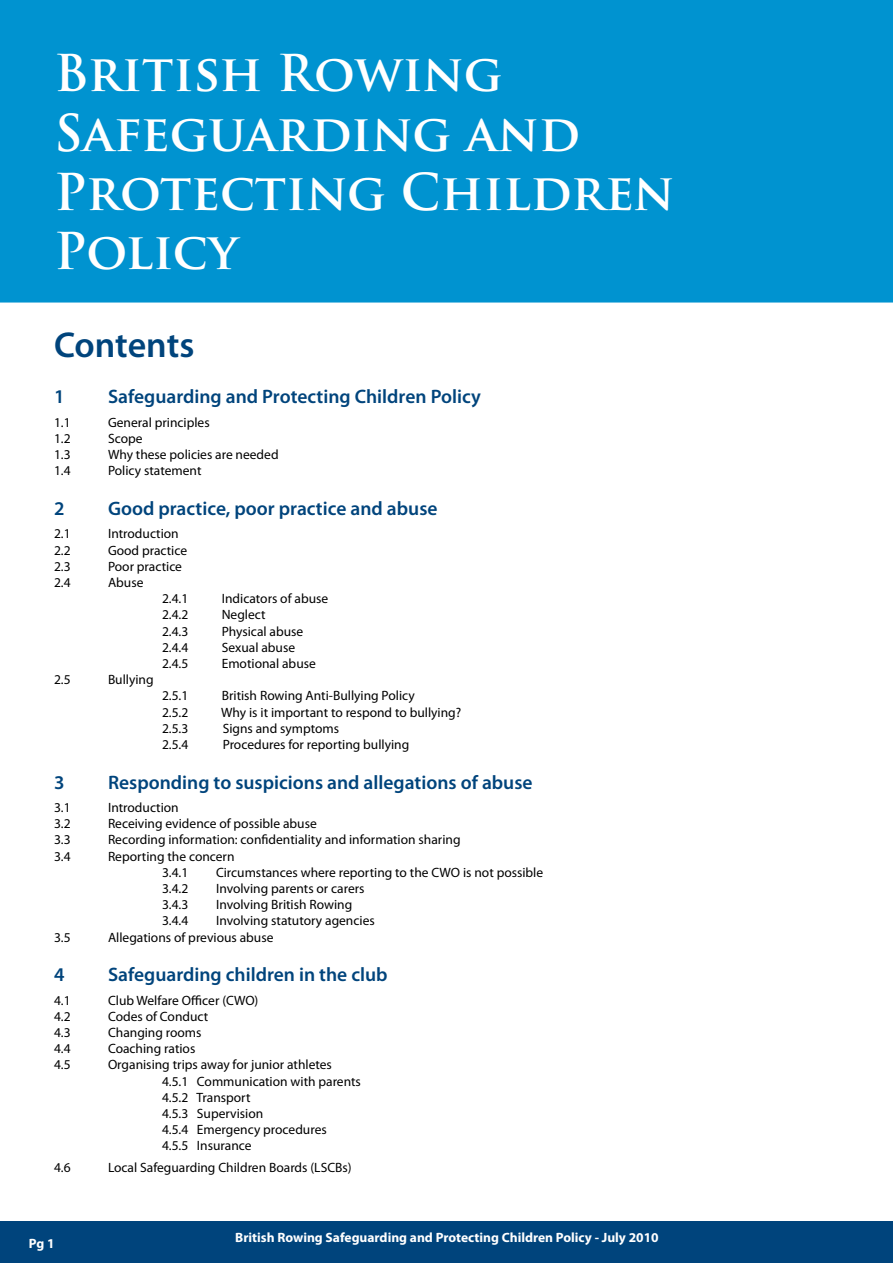
<style>
.page{position:relative;width:893px;height:1263px;background:#fff}
.page>*{position:absolute;margin:0;border:0;box-sizing:border-box;transform-origin:0 0}
.t1{font:700 49.5px/59.4px "Trajan Pro";color:#fff}
.t2{font:600 36px "Myriad Pro";letter-spacing:-.005em;color:#00447c}
.t3{font:600 19.5px "Myriad Pro";color:#00447c}
.t4{font:13.5px/16.2px "Myriad Pro";color:#000;text-align:center}
.t5{font:700 13.5px "Myriad Pro";color:#fff}
</style>
<div class="page">
<div style="left:0;top:1221px;width:893px;height:42px;background:#00447c"></div>
<div style="left:0;top:0;width:893px;height:303px;background:#0093d0"></div>
<h1 class="t1" style="left:54px;top:44px;width:622px">British Rowing<br>Safeguarding and<br>Protecting Children<br>Policy</h1>
<h2 class="t2" style="left:54px;top:322px;width:142px">Contents</h2>
<h3 class="t3" style="left:54px;top:384px;width:12px">1</h3>
<h3 class="t3" style="left:108px;top:384px;width:374px">Safeguarding and Protecting Children Policy</h3>
<p class="t4" style="left:54px;top:414px;width:18px">1.1</p>
<p class="t4" style="left:108px;top:414px;width:103px">General principles</p>
<p class="t4" style="left:54px;top:430px;width:18px">1.2</p>
<p class="t4" style="left:108px;top:430px;width:36px">Scope</p>
<p class="t4" style="left:54px;top:446px;width:18px">1.3</p>
<p class="t4" style="left:108px;top:446px;width:172px">Why these policies are needed</p>
<p class="t4" style="left:54px;top:462px;width:18px">1.4</p>
<p class="t4" style="left:108px;top:462px;width:95px">Policy statement</p>
<h3 class="t3" style="left:54px;top:496px;width:12px">2</h3>
<h3 class="t3" style="left:108px;top:496px;width:331px">Good practice, poor practice and abuse</h3>
<p class="t4" style="left:54px;top:525px;width:18px">2.1</p>
<p class="t4" style="left:108px;top:525px;width:72px">Introduction</p>
<p class="t4" style="left:54px;top:542px;width:18px">2.2</p>
<p class="t4" style="left:108px;top:542px;width:81px">Good practice</p>
<p class="t4" style="left:54px;top:558px;width:18px">2.3</p>
<p class="t4" style="left:108px;top:558px;width:76px">Poor practice</p>
<p class="t4" style="left:54px;top:574px;width:18px">2.4</p>
<p class="t4" style="left:108px;top:574px;width:37px">Abuse</p>
<p class="t4" style="left:162px;top:590px;width:28px">2.4.1</p>
<p class="t4" style="left:222px;top:590px;width:108px">Indicators of abuse</p>
<p class="t4" style="left:162px;top:606px;width:28px">2.4.2</p>
<p class="t4" style="left:222px;top:606px;width:45px">Neglect</p>
<p class="t4" style="left:162px;top:623px;width:28px">2.4.3</p>
<p class="t4" style="left:222px;top:623px;width:83px">Physical abuse</p>
<p class="t4" style="left:162px;top:639px;width:28px">2.4.4</p>
<p class="t4" style="left:222px;top:639px;width:75px">Sexual abuse</p>
<p class="t4" style="left:162px;top:655px;width:28px">2.4.5</p>
<p class="t4" style="left:222px;top:655px;width:96px">Emotional abuse</p>
<p class="t4" style="left:54px;top:671px;width:18px">2.5</p>
<p class="t4" style="left:108px;top:671px;width:47px">Bullying</p>
<p class="t4" style="left:162px;top:687px;width:28px">2.5.1</p>
<p class="t4" style="left:222px;top:687px;width:195px">British Rowing Anti-Bullying Policy</p>
<p class="t4" style="left:162px;top:704px;width:28px">2.5.2</p>
<p class="t4" style="left:221px;top:704px;width:242px">Why is it important to respond to bullying?</p>
<p class="t4" style="left:162px;top:720px;width:28px">2.5.3</p>
<p class="t4" style="left:223px;top:720px;width:118px">Signs and symptoms</p>
<p class="t4" style="left:162px;top:736px;width:28px">2.5.4</p>
<p class="t4" style="left:223px;top:736px;width:188px">Procedures for reporting bullying</p>
<h3 class="t3" style="left:54px;top:770px;width:12px">3</h3>
<h3 class="t3" style="left:108px;top:770px;width:426px">Responding to suspicions and allegations of abuse</h3>
<p class="t4" style="left:54px;top:799px;width:18px">3.1</p>
<p class="t4" style="left:108px;top:799px;width:72px">Introduction</p>
<p class="t4" style="left:54px;top:815px;width:18px">3.2</p>
<p class="t4" style="left:108px;top:815px;width:210px">Receiving evidence of possible abuse</p>
<p class="t4" style="left:54px;top:831px;width:18px">3.3</p>
<p class="t4" style="left:108px;top:831px;width:354px">Recording information: confidentiality and information sharing</p>
<p class="t4" style="left:54px;top:848px;width:18px">3.4</p>
<p class="t4" style="left:108px;top:848px;width:128px">Reporting the concern<br>3.4.1</p>
<p class="t4" style="left:216px;top:864px;width:329px">Circumstances where reporting to the CWO is not possible</p>
<p class="t4" style="left:162px;top:880px;width:28px">3.4.2</p>
<p class="t4" style="left:216px;top:880px;width:150px">Involving parents or carers</p>
<p class="t4" style="left:162px;top:896px;width:28px">3.4.3</p>
<p class="t4" style="left:216px;top:896px;width:138px">Involving British Rowing</p>
<p class="t4" style="left:162px;top:912px;width:28px">3.4.4</p>
<p class="t4" style="left:216px;top:912px;width:160px">Involving statutory agencies</p>
<p class="t4" style="left:54px;top:929px;width:18px">3.5</p>
<p class="t4" style="left:108px;top:929px;width:167px">Allegations of previous abuse</p>
<h3 class="t3" style="left:54px;top:962px;width:12px">4</h3>
<h3 class="t3" style="left:108px;top:962px;width:281px">Safeguarding children in the club</h3>
<p class="t4" style="left:54px;top:992px;width:18px">4.1</p>
<p class="t4" style="left:108px;top:992px;width:152px">Club Welfare Officer (CWO)</p>
<p class="t4" style="left:54px;top:1008px;width:18px">4.2</p>
<p class="t4" style="left:108px;top:1008px;width:102px">Codes of Conduct</p>
<p class="t4" style="left:54px;top:1024px;width:18px">4.3</p>
<p class="t4" style="left:108px;top:1024px;width:95px">Changing rooms</p>
<p class="t4" style="left:54px;top:1040px;width:18px">4.4</p>
<p class="t4" style="left:108px;top:1040px;width:89px">Coaching ratios</p>
<p class="t4" style="left:54px;top:1056px;width:18px">4.5</p>
<p class="t4" style="left:162px;top:1056px;width:200px;text-align:left;text-indent:-54px">Organising trips away for junior athletes<br>4.5.1 Communication with parents<br>4.5.2 Transport<br>4.5.3 Supervision<br>4.5.4 Emergency procedures<br>4.5.5 Insurance</p>
<p class="t4" style="left:54px;top:1159px;width:18px">4.6</p>
<p class="t4" style="left:108px;top:1159px;width:245px">Local Safeguarding Children Boards (LSCBs)</p>
<p class="t5" style="left:29px;top:1234px;width:27px">Pg 1</p>
<p class="t5" style="left:235px;top:1229px;width:425px">British Rowing Safeguarding and Protecting Children Policy - July 2010</p>
</div>
